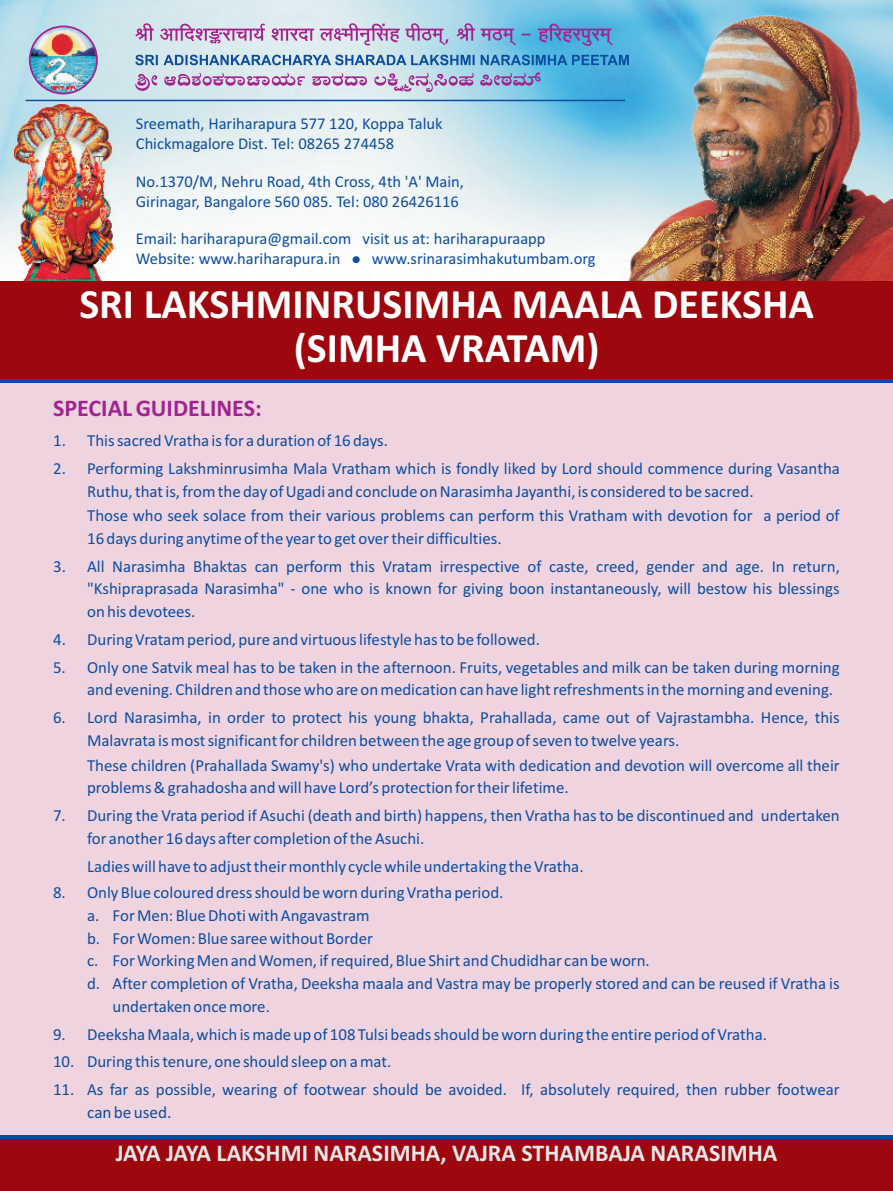
<style>
.page{position:relative;width:893px;height:1191px;background:#efd4e0}
.page>*{position:absolute;margin:0;border:0;box-sizing:border-box;transform-origin:0 0}
.t1{font:700 42px/43.7px "Calibri";color:#fff;text-align:center}
.t2{font:700 24px "Calibri";color:#e6e7e9}
.t3{font:700 24px "Calibri";color:#a2238e}
.t4{font:17.25px "Calibri";color:#0d4da1}
.t5{font:16.8px/22.6px "Calibri";color:#0d4da1}
.t6{font:16.5px/20.1px "Calibri";color:#0d4da1}
</style>
<div class="page">
<svg style="left:0;top:1135px;width:893px;height:5px;background:#293f83"></svg>
<div style="left:0;top:1140px;width:893px;height:51px;background:#9d070d"></div>
<img style="left:0;top:0;width:893px;height:281px">
<img style="left:623px;top:16px;width:270px;height:265px">
<hr style="left:26px;top:100px;width:599px;height:1px;background:#0d4da1">
<img style="left:29px;top:26px;width:69px;height:68px">
<svg style="left:135px;top:55px;width:494px;height:10px;background:#6498c7"></svg>
<svg style="left:135px;top:74px;width:22px;height:17px"></svg>
<svg style="left:164px;top:73px;width:141px;height:13px;background:#c49fc9"></svg>
<svg style="left:312px;top:73px;width:55px;height:13px"></svg>
<svg style="left:480px;top:72px;width:61px;height:14px"></svg>
<svg style="left:374px;top:73px;width:100px;height:19px;background:#beb2d3"></svg>
<svg style="left:135px;top:23px;width:395px;height:22px;background:#bbb2d4"></svg>
<svg style="left:538px;top:24px;width:75px;height:22px;background:#6188c8"></svg>
<img style="left:15px;top:104px;width:101px;height:177px">
<svg style="left:0;top:378px;width:893px;height:5px;background:#293f83"></svg>
<div style="left:0;top:281px;width:893px;height:97px;background:#9d070d"></div>
<p class="t6" style="left:136px;top:115px;width:308px">Sreemath, Hariharapura 577 120, Koppa Taluk<br>Chickmagalore Dist. Tel: 08265 274458</p>
<p class="t6" style="left:136px;top:173px;width:330px">No.1370/M, Nehru Road, 4th Cross, 4th 'A' Main,<br>Girinagar, Bangalore 560 085. Tel: 080 26426116</p>
<p class="t6" style="left:136px;top:230px;width:461px">Email: hariharapura@gmail.com visit us at: hariharapuraapp<br>Website: www.hariharapura.in ●www.srinarasimhakutumbam.org</p>
<h1 class="t1" style="left:79px;top:285px;width:736px">SRI LAKSHMINRUSIMHA MAALA DEEKSHA (SIMHA VRATAM)</h1>
<h2 class="t3" style="left:53px;top:398px;width:210px">SPECIAL GUIDELINES:</h2>
<p class="t5" style="left:53px;top:430px;width:336px">1. This sacred Vratha is for a duration of 16 days.</p>
<p class="t5" style="left:87px;top:458px;width:754px;text-indent:-34px">2. Performing Lakshminrusimha Mala Vratham which is fondly liked by Lord should commence during Vasantha<br>Ruthu, that is, from the day of Ugadi and conclude on Narasimha Jayanthi, is considered to be sacred.</p>
<p class="t5" style="left:87px;top:506px;width:754px">Those who seek solace from their various problems can perform this Vratham with devotion for a period of<br>16 days during anytime of the year to get over their difficulties.</p>
<p class="t5" style="left:87px;top:556px;width:754px;text-align:justify;text-indent:-34px">3. All Narasimha Bhaktas can perform this Vratam irrespective of caste, creed, gender and age. In return, "Kshipraprasada Narasimha" - one who is known for giving boon instantaneously, will bestow his blessings on his devotees.</p>
<p class="t5" style="left:53px;top:629px;width:488px">4. During Vratam period, pure and virtuous lifestyle has to be followed.</p>
<p class="t5" style="left:87px;top:657px;width:754px;text-indent:-34px">5. Only one Satvik meal has to be taken in the afternoon. Fruits, vegetables and milk can be taken during morning and evening. Children and those who are on medication can have light refreshments in the morning and evening.</p>
<p class="t5" style="left:87px;top:707px;width:754px;text-indent:-34px">6. Lord Narasimha, in order to protect his young bhakta, Prahallada, came out of Vajrastambha. Hence, this<br>Malavrata is most significant for children between the age group of seven to twelve years.</p>
<p class="t5" style="left:87px;top:755px;width:754px">These children (Prahallada Swamy's) who undertake Vrata with dedication and devotion will overcome all their problems &amp; grahadosha and will have Lord’s protection for their lifetime.</p>
<p class="t5" style="left:87px;top:805px;width:754px;text-indent:-34px">7. During the Vrata period if Asuchi (death and birth) happens, then Vratha has to be discontinued and undertaken for another 16 days after completion of the Asuchi.</p>
<p class="t5" style="left:87px;top:856px;width:498px">Ladies will have to adjust their monthly cycle while undertaking the Vratha.</p>
<p class="t5" style="left:53px;top:883px;width:452px">8. Only Blue coloured dress should be worn during Vratha period.</p>
<p class="t5" style="left:87px;top:905px;width:284px">a. For Men: Blue Dhoti with Angavastram</p>
<p class="t5" style="left:87px;top:928px;width:287px">b. For Women: Blue saree without Border</p>
<p class="t5" style="left:87px;top:950px;width:564px">c. For Working Men and Women, if required, Blue Shirt and Chudidhar can be worn.</p>
<p class="t5" style="left:87px;top:973px;width:754px">d. After completion of Vratha, Deeksha maala and Vastra may be properly stored and can be reused if Vratha is</p>
<p class="t5" style="left:113px;top:996px;width:159px">undertaken once more.</p>
<p class="t5" style="left:53px;top:1024px;width:715px">9. Deeksha Maala, which is made up of 108 Tulsi beads should be worn during the entire period of Vratha.</p>
<p class="t5" style="left:53px;top:1051px;width:340px">10. During this tenure, one should sleep on a mat.</p>
<p class="t5" style="left:53px;top:1079px;width:788px">11. As far as possible, wearing of footwear should be avoided. If, absolutely required, then rubber footwear</p>
<p class="t4" style="left:87px;top:1105px;width:86px">can be used.</p>
<h2 class="t2" style="left:116px;top:1142px;width:663px">JAYA JAYA LAKSHMI NARASIMHA, VAJRA STHAMBAJA NARASIMHA</h2>
</div>
